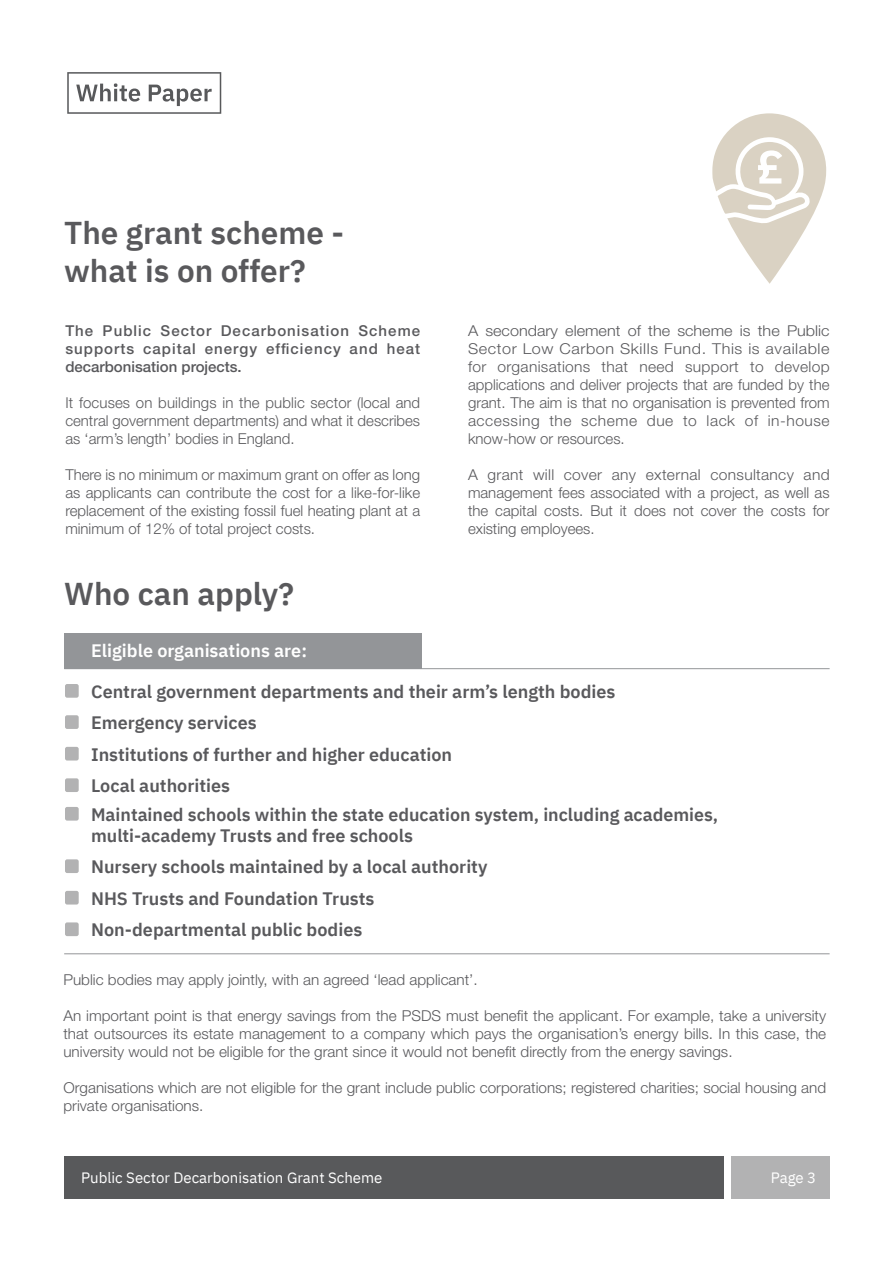
<style>
.page{position:relative;width:893px;height:1263px;background:#fff}
.page>*{position:absolute;margin:0;border:0;box-sizing:border-box;transform-origin:0 0}
.t1{font:600 31.5px/37.5px "IBM Plex Sans";color:#59595c}
.t2{font:600 18px/31.5px "IBM Plex Sans";color:#59595c}
.t3{font:600 18px "IBM Plex Sans";color:#fff}
.t4{font:300 15px/18px "Helvetica Neue LT Pro";color:#59595c;text-align:justify}
.t5{font:300 15px/18px "Helvetica Neue LT Pro";color:#59595c;text-align:justify;scale:1.08 1}
.t6{font:300 15px/18px "Helvetica Neue LT Pro";color:#59595c;text-align:justify;scale:1.04 1}
.t7{font:500 15px/18px "Helvetica Neue LT Pro";color:#59595c;text-align:justify}
.t8{font:15px "IBM Plex Sans";color:#fff}
</style>
<div class="page">
<div style="left:64px;top:633px;width:358px;height:36px;background:#939598"></div>
<svg style="left:67px;top:72px;width:154px;height:42px"></svg>
<div style="left:731px;top:1157px;width:99px;height:42px;background:#b2b2b3"></div>
<div style="left:64px;top:1157px;width:660px;height:42px;background:#58595b"></div>
<div style="left:65px;top:684px;width:14px;height:14px;background:#b2b2b3;border-radius:2px"></div>
<div style="left:65px;top:715px;width:14px;height:14px;background:#b2b2b3;border-radius:2px"></div>
<div style="left:65px;top:747px;width:14px;height:13px;background:#b2b2b3;border-radius:2px"></div>
<div style="left:65px;top:778px;width:14px;height:14px;background:#b2b2b3;border-radius:2px"></div>
<div style="left:65px;top:807px;width:14px;height:14px;background:#b2b2b3;border-radius:2px"></div>
<div style="left:65px;top:859px;width:14px;height:14px;background:#b2b2b3;border-radius:2px"></div>
<div style="left:65px;top:891px;width:14px;height:13px;background:#b2b2b3;border-radius:2px"></div>
<div style="left:65px;top:922px;width:14px;height:14px;background:#b2b2b3;border-radius:2px"></div>
<hr style="left:64px;top:668px;width:766px;height:1px;background:#939598">
<hr style="left:64px;top:953px;width:766px;height:1px;background:#939598">
<svg style="left:712px;top:113px;width:114px;height:171px"></svg>
<h1 class="t1" style="left:64px;top:212px;width:281px">The grant scheme - what is on offer?</h1>
<p class="t7" style="left:65px;top:321px;width:356px">The Public Sector Decarbonisation Scheme supports capital energy efficiency and heat decarbonisation projects.</p>
<p class="t4" style="left:65px;top:393px;width:356px">It focuses on buildings in the public sector (local and central government departments) and what it describes as ‘arm’s length’ bodies in England.</p>
<p class="t4" style="left:65px;top:465px;width:356px">There is no minimum or maximum grant on offer as long as applicants can contribute the cost for a like-for-like replacement of the existing fossil fuel heating plant at a minimum of 12% of total project costs.</p>
<h1 class="t1" style="left:64px;top:572px;width:231px">Who can apply?</h1>
<p class="t3" style="left:91px;top:636px;width:217px">Eligible organisations are:</p>
<p class="t5" style="left:468px;top:321px;width:336px">A secondary element of the scheme is the Public Sector Low Carbon Skills Fund. This is available for organisations that need support to develop applications and deliver projects that are funded by the grant. The aim is that no organisation is prevented from accessing the scheme due to lack of in-house know-how or resources.</p>
<p class="t6" style="left:468px;top:465px;width:349px">A grant will cover any external consultancy and management fees associated with a project, as well as the capital costs. But it does not cover the costs for existing employees.</p>
<p class="t2" style="left:91px;top:674px;width:526px">Central government departments and their arm’s length bodies Emergency services<br>Institutions of further and higher education<br>Local authorities</p>
<p class="t2" style="left:91px;top:802px;width:628px;line-height:21px">Maintained schools within the state education system, including academies, multi-academy Trusts and free schools</p>
<p class="t2" style="left:91px;top:849px;width:398px">Nursery schools maintained by a local authority<br>NHS Trusts and Foundation Trusts<br>Non-departmental public bodies</p>
<p class="t4" style="left:63px;top:970px;width:416px">Public bodies may apply jointly, with an agreed ‘lead applicant’.</p>
<p class="t4" style="left:63px;top:1006px;width:764px">An important point is that energy savings from the PSDS must benefit the applicant. For example, take a university that outsources its estate management to a company which pays the organisation’s energy bills. In this case, the university would not be eligible for the grant since it would not benefit directly from the energy savings.</p>
<p class="t4" style="left:63px;top:1078px;width:764px">Organisations which are not eligible for the grant include public corporations; registered charities; social housing and private organisations.</p>
<p class="t8" style="left:81px;top:1166px;width:303px">Public Sector Decarbonisation Grant Scheme</p>
<p class="t8" style="left:771px;top:1166px;width:47px">Page 3</p>
</div>
